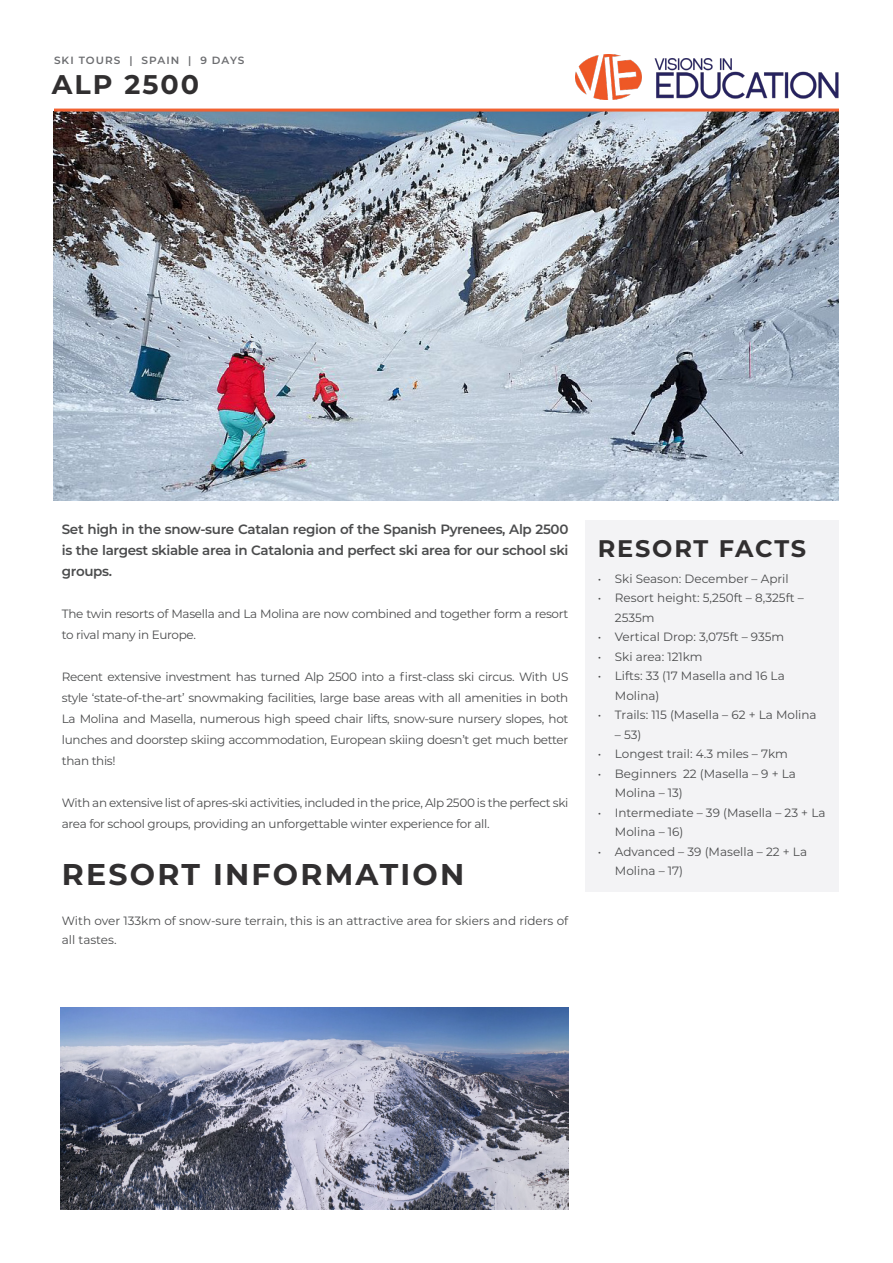
<style>
.page{position:relative;width:893px;height:1263px;background:#fff}
.page>*{position:absolute;margin:0;border:0;box-sizing:border-box;transform-origin:0 0}
.t1{font:700 30px "Montserrat";letter-spacing:.075em;color:#312f30}
.t2{font:700 27px "Montserrat";letter-spacing:.075em;color:#312f30}
.t3{font:700 24px "Montserrat";letter-spacing:.07em;color:#312f30}
.t4{font:600 13.5px/21px "Montserrat";letter-spacing:-.025em;color:#4b4c4d;text-align:justify}
.t5{font:12px/21px "Montserrat";letter-spacing:-.015em;color:#4b4c4d}
.t6{font:600 10.5px "Montserrat";letter-spacing:.1em;color:#6c6d70}
</style>
<div class="page">
<img style="left:575px;top:54px;width:264px;height:45px">
<img style="left:54px;top:112px;width:785px;height:388px">
<hr style="left:54px;top:109px;width:785px;height:3px;background:#f16232">
<img style="left:60px;top:1008px;width:508px;height:201px">
<div style="left:585px;top:521px;width:254px;height:54px;background:#f3f3f5"></div>
<div style="left:585px;top:567px;width:254px;height:324px;background:#f3f3f5"></div>
<p class="t6" style="left:54px;top:53px;width:192px">SKI TOURS | SPAIN | 9 DAYS</p>
<p class="t2" style="left:52px;top:65px;width:149px">ALP 2500</p>
<p class="t4" style="left:62px;top:518px;width:508px">Set high in the snow-sure Catalan region of the Spanish Pyrenees, Alp 2500 is the largest skiable area in Catalonia and perfect ski area for our school ski groups.</p>
<p class="t5" style="left:62px;top:603px;width:508px">The twin resorts of Masella and La Molina are now combined and together form a resort to rival many in Europe.</p>
<p class="t5" style="left:62px;top:666px;width:508px;text-align:justify">Recent extensive investment has turned Alp 2500 into a first-class ski circus. With US style ‘state-of-the-art’ snowmaking facilities, large base areas with all amenities in both La Molina and Masella, numerous high speed chair lifts, snow-sure nursery slopes, hot lunches and doorstep skiing accommodation, European skiing doesn’t get much better than this!</p>
<p class="t5" style="left:62px;top:792px;width:508px">With an extensive list of apres-ski activities, included in the price, Alp 2500 is the perfect ski area for school groups, providing an unforgettable winter experience for all.</p>
<p class="t1" style="left:62px;top:853px;width:404px">RESORT INFORMATION</p>
<p class="t5" style="left:62px;top:910px;width:508px;line-height:19.5px">With over 133km of snow-sure terrain, this is an attractive area for skiers and riders of all tastes.</p>
<p class="t3" style="left:598px;top:531px;width:210px">RESORT FACTS</p>
<p class="t5" style="left:598px;top:568px;width:192px">• Ski Season: December – April</p>
<p class="t5" style="left:615px;top:588px;width:190px;line-height:19.5px;text-indent:-17px">• Resort height: 5,250ft – 8,325ft –<br>2535m</p>
<p class="t5" style="left:598px;top:626px;width:188px">• Vertical Drop: 3,075ft – 935m</p>
<p class="t5" style="left:598px;top:646px;width:106px">• Ski area: 121km</p>
<p class="t5" style="left:615px;top:666px;width:171px;line-height:19.5px;text-indent:-17px">• Lifts: 33 (17 Masella and 16 La<br>Molina)</p>
<p class="t5" style="left:598px;top:704px;width:220px">• Trails: 115 (Masella – 62 + La Molina</p>
<p class="t5" style="left:615px;top:724px;width:28px">– 53)</p>
<p class="t5" style="left:598px;top:743px;width:192px">• Longest trail: 4.3 miles – 7km</p>
<p class="t5" style="left:615px;top:763px;width:183px;line-height:19.5px;text-indent:-17px">• Beginners 22 (Masella – 9 + La<br>Molina – 13)</p>
<p class="t5" style="left:615px;top:802px;width:212px;line-height:19.5px;text-indent:-17px">• Intermediate – 39 (Masella – 23 + La<br>Molina – 16)</p>
<p class="t5" style="left:615px;top:841px;width:194px;line-height:19.5px;text-indent:-17px">• Advanced – 39 (Masella – 22 + La<br>Molina – 17)</p>
</div>
